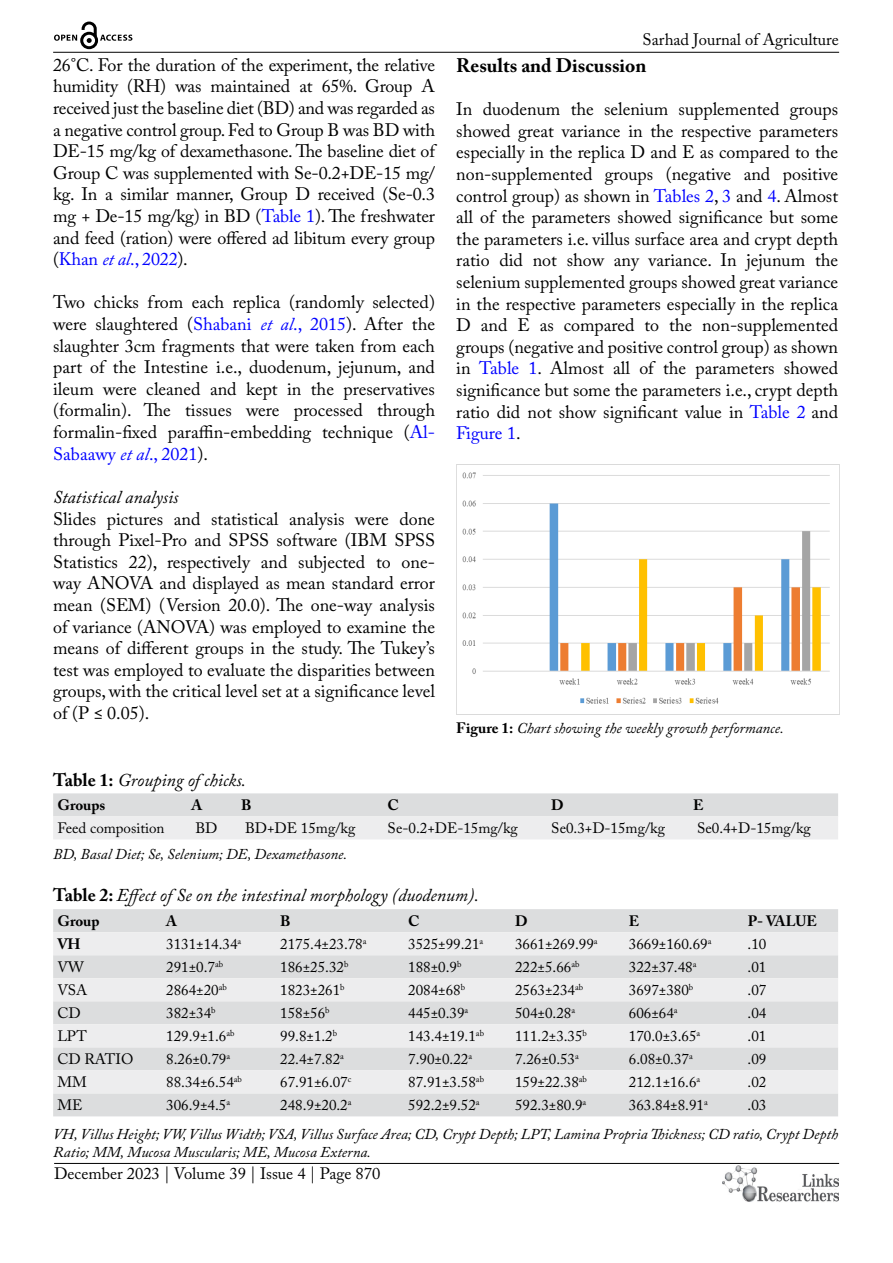
<style>
.page{position:relative;width:893px;height:1263px;background:#fff}
.page>*{position:absolute;margin:0;border:0;box-sizing:border-box;transform-origin:0 0}
.t1{font:700 19.5px "Adobe Caslon Pro";color:#000}
.t2{font:18px/21.6px "Adobe Caslon Pro";color:#000;text-align:justify}
.t3{font:italic 18px "Adobe Caslon Pro";color:#000}
.t4{font:16.5px "Adobe Caslon Pro";color:#000}
.t5{font:15px "Adobe Caslon Pro";color:#000}
.t6{font:italic 15px/18px "Adobe Caslon Pro";color:#000}
.t7{font:700 15px "Adobe Caslon Pro";color:#000}
.s1{color:#00f}
.s2{font-style:italic;color:#00f}
.s3{font-weight:700;font-style:normal}
</style>
<div class="page">
<hr style="left:53px;top:52px;width:786px;height:1px;background:#000">
<hr style="left:54px;top:1163px;width:785px;height:1px;background:#000">
<img style="left:722px;top:1166px;width:117px;height:36px">
<svg style="left:54px;top:22px;width:78px;height:27px"></svg>
<img style="left:456px;top:464px;width:384px;height:251px">
<svg style="left:53px;top:793px;width:785px;height:46px;background:#e4e5e6"></svg>
<div style="left:53px;top:909px;width:785px;height:207px;background:#dcddde"></div>
<svg style="left:53px;top:932px;width:785px;height:161px;background:#e5e6e7"></svg>
<p class="t2" style="left:53px;top:54px;width:383px">26°C. For the duration of the experiment, the relative humidity (RH) was maintained at 65%. Group A received just the baseline diet (BD) and was regarded as a negative control group. Fed to Group B was BD with DE-15 mg/kg of dexamethasone. The baseline diet of Group C was supplemented with Se-0.2+DE-15 mg/ kg. In a similar manner, Group D received (Se-0.3 mg + De-15 mg/kg) in BD (<span class="s1">Table 1</span>). The freshwater and feed (ration) were offered ad libitum every group (<span class="s1">Khan</span> <span class="s2">et al</span><span class="s1">., 2022</span>).</p>
<p class="t2" style="left:53px;top:291px;width:383px">Two chicks from each replica (randomly selected) were slaughtered (<span class="s1">Shabani</span> <span class="s2">et al</span><span class="s1">., 2015</span>). After the slaughter 3cm fragments that were taken from each part of the Intestine i.e., duodenum, jejunum, and ileum were cleaned and kept in the preservatives (formalin). The tissues were processed through formalin-fixed paraffin-embedding technique (<span class="s1">Al-Sabaawy</span> <span class="s2">et al</span><span class="s1">., 2021</span>).</p>
<p class="t3" style="left:53px;top:486px;width:127px">Statistical analysis</p>
<p class="t2" style="left:53px;top:507px;width:383px">Slides pictures and statistical analysis were done through Pixel-Pro and SPSS software (IBM SPSS Statistics 22), respectively and subjected to one&shy;way ANOVA and displayed as mean standard error mean (SEM) (Version 20.0). The one-way analysis of variance (ANOVA) was employed to examine the means of different groups in the study. The Tukey’s test was employed to evaluate the disparities between groups, with the critical level set at a significance level of (P ≤ 0.05).</p>
<p class="t4" style="left:643px;top:30px;width:198px">Sarhad Journal of Agriculture</p>
<p class="t1" style="left:456px;top:54px;width:192px">Results and Discussion</p>
<p class="t2" style="left:456px;top:98px;width:383px">In duodenum the selenium supplemented groups showed great variance in the respective parameters especially in the replica D and E as compared to the non-supplemented groups (negative and positive control group) as shown in <span class="s1">Tables 2</span>, <span class="s1">3</span> and <span class="s1">4</span>. Almost all of the parameters showed significance but some the parameters i.e. villus surface area and crypt depth ratio did not show any variance. In jejunum the selenium supplemented groups showed great variance in the respective parameters especially in the replica D and E as compared to the non-supplemented groups (negative and positive control group) as shown in <span class="s1">Table 1</span>. Almost all of the parameters showed significance but some the parameters i.e., crypt depth ratio did not show significant value in <span class="s1">Table 2</span> and <span class="s1">Figure 1</span>.</p>
<p class="t6" style="left:456px;top:718px;width:329px"><span class="s3">Figure 1:</span> Chart showing the weekly growth performance.</p>
<p class="t3" style="left:53px;top:769px;width:194px"><span class="s3">Table 1:</span> Grouping of chicks.</p>
<p class="t7" style="left:57px;top:796px;width:49px">Groups</p>
<p class="t7" style="left:192px;top:796px;width:12px">A</p>
<p class="t7" style="left:241px;top:796px;width:12px">B</p>
<p class="t7" style="left:388px;top:796px;width:13px">C</p>
<p class="t7" style="left:551px;top:796px;width:14px">D</p>
<p class="t7" style="left:693px;top:796px;width:12px">E</p>
<p class="t5" style="left:57px;top:819px;width:109px">Feed composition</p>
<p class="t5" style="left:195px;top:819px;width:24px">BD</p>
<p class="t5" style="left:245px;top:819px;width:112px">BD+DE 15mg/kg</p>
<p class="t5" style="left:388px;top:819px;width:132px">Se-0.2+DE-15mg/kg</p>
<p class="t5" style="left:551px;top:819px;width:115px">Se0.3+D-15mg/kg</p>
<p class="t5" style="left:697px;top:819px;width:115px">Se0.4+D-15mg/kg</p>
<p class="t6" style="left:53px;top:844px;width:295px">BD, Basal Diet; Se, Selenium; DE, Dexamethasone.</p>
<p class="t3" style="left:53px;top:884px;width:427px"><span class="s3">Table 2:</span> Effect of Se on the intestinal morphology (duodenum).</p>
<p class="t7" style="left:57px;top:912px;width:44px">Group</p>
<p class="t7" style="left:166px;top:912px;width:12px">A</p>
<p class="t7" style="left:280px;top:912px;width:12px">B</p>
<p class="t7" style="left:408px;top:912px;width:13px">C</p>
<p class="t7" style="left:515px;top:912px;width:14px">D</p>
<p class="t7" style="left:629px;top:912px;width:12px">E</p>
<p class="t7" style="left:748px;top:912px;width:71px">P- VALUE</p>
<p class="t7" style="left:57px;top:935px;width:25px">VH</p>
<p class="t5" style="left:166px;top:935px;width:77px">3131±14.34<sup>a</sup></p>
<p class="t5" style="left:280px;top:935px;width:88px">2175.4±23.78<sup>a</sup></p>
<p class="t5" style="left:408px;top:935px;width:77px">3525±99.21<sup>a</sup></p>
<p class="t5" style="left:515px;top:935px;width:84px">3661±269.99<sup>a</sup></p>
<p class="t5" style="left:629px;top:935px;width:84px">3669±160.69<sup>a</sup></p>
<p class="t5" style="left:748px;top:935px;width:20px">.10</p>
<p class="t5" style="left:57px;top:958px;width:28px">VW</p>
<p class="t5" style="left:166px;top:958px;width:58px">291±0.7<sup>ab</sup></p>
<p class="t5" style="left:280px;top:958px;width:70px">186±25.32<sup>b</sup></p>
<p class="t5" style="left:408px;top:958px;width:55px">188±0.9<sup>b</sup></p>
<p class="t5" style="left:515px;top:958px;width:66px">222±5.66<sup>ab</sup></p>
<p class="t5" style="left:629px;top:958px;width:69px">322±37.48<sup>a</sup></p>
<p class="t5" style="left:748px;top:958px;width:20px">.01</p>
<p class="t5" style="left:57px;top:981px;width:31px">VSA</p>
<p class="t5" style="left:166px;top:981px;width:62px">2864±20<sup>ab</sup></p>
<p class="t5" style="left:280px;top:981px;width:66px">1823±261<sup>b</sup></p>
<p class="t5" style="left:408px;top:981px;width:58px">2084±68<sup>b</sup></p>
<p class="t5" style="left:515px;top:981px;width:70px">2563±234<sup>ab</sup></p>
<p class="t5" style="left:629px;top:981px;width:66px">3697±380<sup>b</sup></p>
<p class="t5" style="left:748px;top:981px;width:20px">.07</p>
<p class="t5" style="left:57px;top:1004px;width:25px">CD</p>
<p class="t5" style="left:166px;top:1004px;width:51px">382±34<sup>b</sup></p>
<p class="t5" style="left:280px;top:1004px;width:51px">158±56<sup>b</sup></p>
<p class="t5" style="left:408px;top:1004px;width:62px">445±0.39<sup>a</sup></p>
<p class="t5" style="left:515px;top:1004px;width:62px">504±0.28<sup>a</sup></p>
<p class="t5" style="left:629px;top:1004px;width:50px">606±64<sup>a</sup></p>
<p class="t5" style="left:748px;top:1004px;width:20px">.04</p>
<p class="t5" style="left:57px;top:1027px;width:31px">LPT</p>
<p class="t5" style="left:166px;top:1027px;width:70px">129.9±1.6<sup>ab</sup></p>
<p class="t5" style="left:280px;top:1027px;width:59px">99.8±1.2<sup>b</sup></p>
<p class="t5" style="left:408px;top:1027px;width:77px">143.4±19.1<sup>ab</sup></p>
<p class="t5" style="left:515px;top:1027px;width:74px">111.2±3.35<sup>b</sup></p>
<p class="t5" style="left:629px;top:1027px;width:73px">170.0±3.65<sup>a</sup></p>
<p class="t5" style="left:748px;top:1027px;width:20px">.01</p>
<p class="t5" style="left:57px;top:1050px;width:77px">CD RATIO</p>
<p class="t5" style="left:166px;top:1050px;width:65px">8.26±0.79<sup>a</sup></p>
<p class="t5" style="left:280px;top:1050px;width:65px">22.4±7.82<sup>a</sup></p>
<p class="t5" style="left:408px;top:1050px;width:65px">7.90±0.22<sup>a</sup></p>
<p class="t5" style="left:515px;top:1050px;width:65px">7.26±0.53<sup>a</sup></p>
<p class="t5" style="left:629px;top:1050px;width:65px">6.08±0.37<sup>a</sup></p>
<p class="t5" style="left:748px;top:1050px;width:20px">.09</p>
<p class="t5" style="left:57px;top:1073px;width:31px">MM</p>
<p class="t5" style="left:166px;top:1073px;width:77px">88.34±6.54<sup>ab</sup></p>
<p class="t5" style="left:280px;top:1073px;width:73px">67.91±6.07<sup>c</sup></p>
<p class="t5" style="left:408px;top:1073px;width:77px">87.91±3.58<sup>ab</sup></p>
<p class="t5" style="left:515px;top:1073px;width:73px">159±22.38<sup>ab</sup></p>
<p class="t5" style="left:629px;top:1073px;width:73px">212.1±16.6<sup>a</sup></p>
<p class="t5" style="left:748px;top:1073px;width:20px">.02</p>
<p class="t5" style="left:57px;top:1096px;width:27px">ME</p>
<p class="t5" style="left:166px;top:1096px;width:65px">306.9±4.5<sup>a</sup></p>
<p class="t5" style="left:280px;top:1096px;width:73px">248.9±20.2<sup>a</sup></p>
<p class="t5" style="left:408px;top:1096px;width:73px">592.2±9.52<sup>a</sup></p>
<p class="t5" style="left:515px;top:1096px;width:73px">592.3±80.9<sup>a</sup></p>
<p class="t5" style="left:629px;top:1096px;width:80px">363.84±8.91<sup>a</sup></p>
<p class="t5" style="left:748px;top:1096px;width:20px">.03</p>
<p class="t6" style="left:53px;top:1124px;width:786px">VH, Villus Height; VW, Villus Width; VSA, Villus Surface Area; CD, Crypt Depth; LPT, Lamina Propria Thickness; CD ratio, Crypt Depth<br>Ratio; MM, Mucosa Muscularis; ME, Mucosa Externa.</p>
<p class="t4" style="left:54px;top:1164px;width:328px">December 2023 | Volume 39 | Issue 4 | Page 870</p>
</div>
